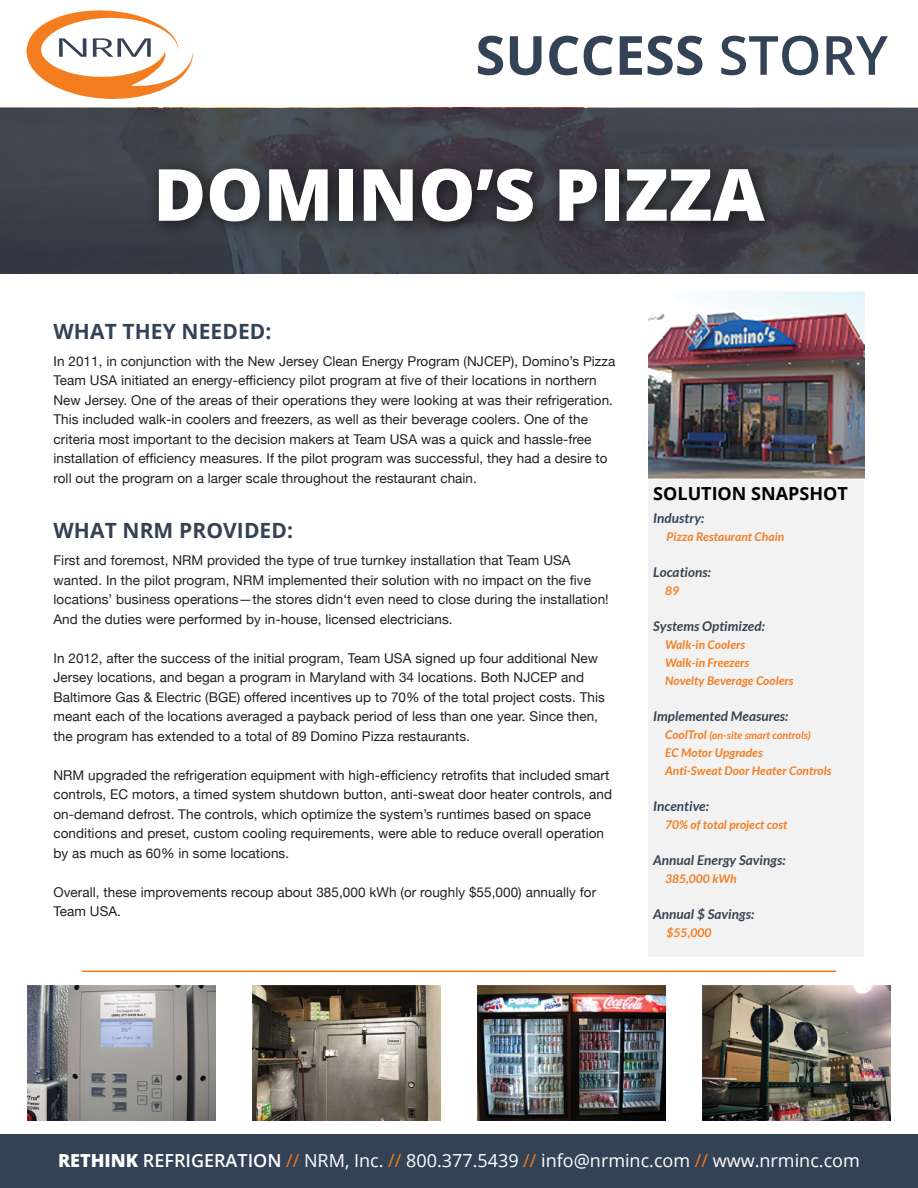
<style>
.page{position:relative;width:918px;height:1188px;background:#fff}
.page>*{position:absolute;margin:0;border:0;box-sizing:border-box;transform-origin:0 0}
.t1{font:800 72px "Open Sans";color:#fff}
.t2{font:700 54px "Open Sans";color:#344255}
.t3{font:700 21px "Open Sans";letter-spacing:.005em;color:#344255}
.t4{font:18px "Open Sans";color:#fff}
.t5{font:700 18px "Open Sans";color:#000}
.t6{font:13.5px/19.5px "Helvetica Neue";letter-spacing:.005em;color:#231f20}
.t7{font:italic 700 13.5px "Lato";letter-spacing:.005em;color:#344255}
.t8{font:italic 700 12px/18px "Lato";letter-spacing:.005em;color:#f47c20}
.t9{font:italic 700 10.5px "Lato";letter-spacing:.005em;color:#f47c20}
.s1{font-weight:600}
.s2{font-size:12px}
.s3{font-weight:800}
.s4{color:#f47c20}
</style>
<div class="page">
<svg style="left:0;top:108px;width:918px;height:165px;background:#3f434b"></svg>
<div style="left:0;top:1134px;width:918px;height:54px;background:#344255"></div>
<div style="left:648px;top:478px;width:216px;height:479px;background:#f2f2f2"></div>
<svg style="left:27px;top:10px;width:166px;height:89px"></svg>
<img style="left:648px;top:291px;width:217px;height:188px">
<img style="left:477px;top:986px;width:189px;height:134px">
<img style="left:252px;top:986px;width:189px;height:134px">
<img style="left:27px;top:986px;width:189px;height:134px">
<img style="left:702px;top:986px;width:189px;height:134px">
<img style="left:135px;top:141px;width:652px;height:123px">
<hr style="left:82px;top:970px;width:754px;height:2px;background:#f47c20">
<h2 class="t2" style="left:476px;top:17px;width:414px">SUCCESS <span class="s1">STORY</span></h2>
<h1 class="t1" style="left:153px;top:140px;width:613px">DOMINO’S PIZZA</h1>
<h3 class="t3" style="left:53px;top:317px;width:220px">WHAT THEY NEEDED:</h3>
<p class="t6" style="left:53px;top:352px;width:563px">In 2011, in conjunction with the New Jersey Clean Energy Program (NJCEP), Domino’s Pizza Team USA initiated an energy-efficiency pilot program at five of their locations in northern New Jersey. One of the areas of their operations they were looking at was their refrigeration.<br>This included walk-in coolers and freezers, as well as their beverage coolers. One of the criteria most important to the decision makers at Team USA was a quick and hassle-free installation of efficiency measures. If the pilot program was successful, they had a desire to roll out the program on a larger scale throughout the restaurant chain.</p>
<h3 class="t3" style="left:53px;top:516px;width:241px">WHAT NRM PROVIDED:</h3>
<p class="t6" style="left:53px;top:552px;width:557px">First and foremost, NRM provided the type of true turnkey installation that Team USA wanted. In the pilot program, NRM implemented their solution with no impact on the five locations’ business operations—the stores didn‘t even need to close during the installation!<br>And the duties were performed by in-house, licensed electricians.</p>
<p class="t6" style="left:53px;top:649px;width:553px">In 2012, after the success of the initial program, Team USA signed up four additional New Jersey locations, and began a program in Maryland with 34 locations. Both NJCEP and Baltimore Gas &amp; Electric (BGE) offered incentives up to 70% of the total project costs. This meant each of the locations averaged a payback period of less than one year. Since then, the program has extended to a total of 89 Domino Pizza restaurants.</p>
<p class="t6" style="left:53px;top:766px;width:560px">NRM upgraded the refrigeration equipment with high-efficiency retrofits that included smart controls, EC motors, a timed system shutdown button, anti-sweat door heater controls, and on-demand defrost. The controls, which optimize the system’s runtimes based on space conditions and preset, custom cooling requirements, were able to reduce overall operation by as much as 60% in some locations.</p>
<p class="t6" style="left:53px;top:883px;width:544px">Overall, these improvements recoup about 385,000 kWh (or roughly $55,000) annually for<br>Team USA.</p>
<h3 class="t5" style="left:653px;top:480px;width:196px">SOLUTION SNAPSHOT</h3>
<p class="t7" style="left:653px;top:510px;width:52px">Industry:</p>
<p class="t8" style="left:667px;top:528px;width:119px">Pizza Restaurant Chain</p>
<p class="t7" style="left:653px;top:564px;width:59px">Locations:</p>
<p class="t8" style="left:665px;top:582px;width:15px">89</p>
<p class="t7" style="left:653px;top:618px;width:113px">Systems Optimized:</p>
<p class="t8" style="left:665px;top:636px;width:130px">Walk-in Coolers<br>Walk-in Freezers<br>Novelty Beverage Coolers</p>
<p class="t7" style="left:653px;top:708px;width:137px">Implemented Measures:</p>
<p class="t9" style="left:665px;top:729px;width:147px"><span class="s2">CoolTrol</span> (on-site smart controls)</p>
<p class="t8" style="left:665px;top:744px;width:168px">EC Motor Upgrades<br>Anti-Sweat Door Heater Controls</p>
<p class="t7" style="left:653px;top:798px;width:57px">Incentive:</p>
<p class="t8" style="left:665px;top:816px;width:124px">70% of total project cost</p>
<p class="t7" style="left:653px;top:852px;width:134px">Annual Energy Savings:</p>
<p class="t8" style="left:665px;top:870px;width:73px">385,000 kWh</p>
<p class="t7" style="left:653px;top:906px;width:102px">Annual $ Savings:</p>
<p class="t8" style="left:667px;top:924px;width:46px">$55,000</p>
<h3 class="t4" style="left:58px;top:1148px;width:803px"><span class="s3">RETHINK</span> <span class="s1">REFRIGERATION</span> <span class="s4">//</span> NRM, Inc. <span class="s4">//</span> 800.377.5439 <span class="s4">//</span> info@nrminc.com <span class="s4">//</span> www.nrminc.com</h3>
</div>
